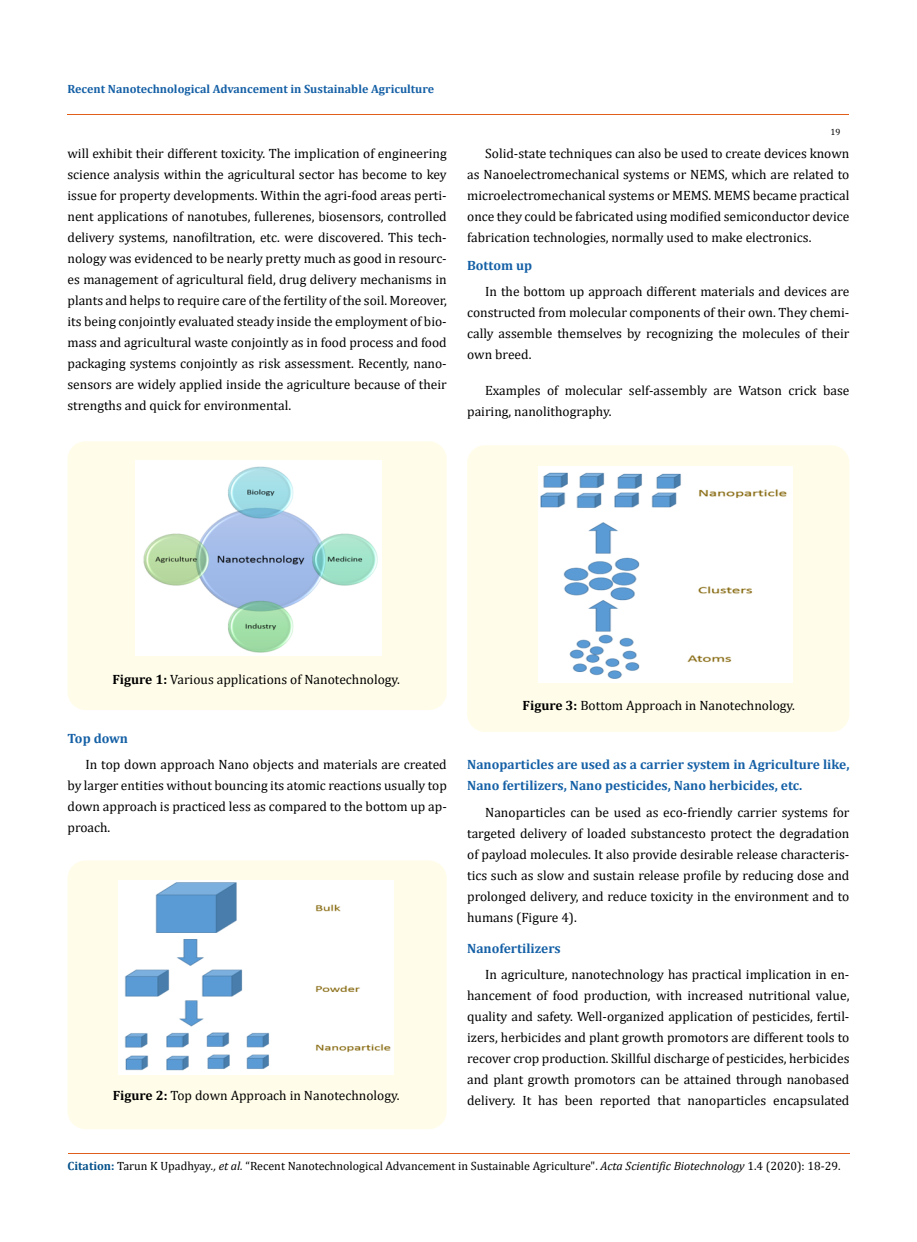
<style>
.page{position:relative;width:917px;height:1242px;background:#fff}
.page>*{position:absolute;margin:0;border:0;box-sizing:border-box;transform-origin:0 0}
.t1{font:13.5px/21px "Cambria";color:#000;text-align:justify}
.t2{font:700 13.5px/21px "Cambria";color:#1560a6}
.t3{font:12px "Cambria";color:#000}
.t4{font:700 12px "Cambria";color:#1560a6}
.t5{font:9px "Cambria";color:#000}
.s1{font-weight:700}
.s2{font-weight:700;color:#035089}
.s3{font-style:italic}
</style>
<div class="page">
<hr style="left:67px;top:114px;width:782px;height:1px;background:#e05d1a">
<div style="left:68px;top:441px;width:379px;height:269px;background:#fffde9;border-radius:18px"></div>
<img style="left:136px;top:460px;width:246px;height:196px">
<div style="left:68px;top:860px;width:379px;height:269px;background:#fffde9;border-radius:18px"></div>
<img style="left:119px;top:880px;width:274px;height:194px">
<div style="left:467px;top:445px;width:382px;height:287px;background:#fffde9;border-radius:18px"></div>
<img style="left:538px;top:467px;width:254px;height:216px">
<hr style="left:68px;top:1154px;width:781px;height:1px;background:#e05d1a">
<p class="t4" style="left:68px;top:80px;width:368px">Recent Nanotechnological Advancement in Sustainable Agriculture</p>
<p class="t1" style="left:67px;top:142px;width:381px">will exhibit their different toxicity. The implication of engineering science analysis within the agricultural sector has become to key issue for property developments. Within the agri-food areas perti&shy;nent applications of nanotubes, fullerenes, biosensors, controlled delivery systems, nanofiltration, etc. were discovered. This tech&shy;nology was evidenced to be nearly pretty much as good in resourc&shy;es management of agricultural field, drug delivery mechanisms in plants and helps to require care of the fertility of the soil. Moreover, its being conjointly evaluated steady inside the employment of bio&shy;mass and agricultural waste conjointly as in food process and food packaging systems conjointly as risk assessment. Recently, nano&shy;sensors are widely applied inside the agriculture because of their strengths and quick for environmental.</p>
<p class="t5" style="left:830px;top:127px;width:11px">19</p>
<p class="t1" style="left:467px;top:142px;width:384px;text-indent:18px">Solid-state techniques can also be used to create devices known as Nanoelectromechanical systems or NEMS, which are related to microelectromechanical systems or MEMS. MEMS became practical once they could be fabricated using modified semiconductor device fabrication technologies, normally used to make electronics.</p>
<p class="t2" style="left:467px;top:254px;width:66px">Bottom up</p>
<p class="t1" style="left:467px;top:281px;width:384px;text-indent:18px">In the bottom up approach different materials and devices are constructed from molecular components of their own. They chemi&shy;cally assemble themselves by recognizing the molecules of their own breed.</p>
<p class="t1" style="left:467px;top:380px;width:384px;text-indent:18px">Examples of molecular self-assembly are Watson crick base pairing, nanolithography.</p>
<p class="t1" style="left:112px;top:669px;width:289px"><span class="s1">Figure 1:</span> Various applications of Nanotechnology.</p>
<p class="t2" style="left:68px;top:727px;width:62px">Top down</p>
<p class="t1" style="left:68px;top:753px;width:381px;text-indent:18px">In top down approach Nano objects and materials are created by larger entities without bouncing its atomic reactions usually top down approach is practiced less as compared to the bottom up ap&shy;proach.</p>
<p class="t1" style="left:113px;top:1085px;width:288px"><span class="s1">Figure 2:</span> Top down Approach in Nanotechnology.</p>
<p class="t1" style="left:522px;top:694px;width:274px"><span class="s1">Figure 3:</span> Bottom Approach in Nanotechnology.</p>
<p class="t2" style="left:467px;top:753px;width:384px">Nanoparticles are used as a carrier system in Agriculture like,<br>Nano fertilizers, Nano pesticides, Nano herbicides, etc.</p>
<p class="t1" style="left:467px;top:802px;width:384px;text-indent:18px">Nanoparticles can be used as eco-friendly carrier systems for targeted delivery of loaded substancesto protect the degradation of payload molecules. It also provide desirable release characteris&shy;tics such as slow and sustain release profile by reducing dose and prolonged delivery, and reduce toxicity in the environment and to humans (Figure 4).</p>
<p class="t2" style="left:467px;top:937px;width:95px">Nanofertilizers</p>
<p class="t1" style="left:467px;top:963px;width:384px;text-indent:18px">In agriculture, nanotechnology has practical implication in en&shy;hancement of food production, with increased nutritional value, quality and safety. Well-organized application of pesticides, fertil&shy;izers, herbicides and plant growth promotors are different tools to recover crop production. Skillful discharge of pesticides, herbicides and plant growth promotors can be attained through nanobased delivery. It has been reported that nanoparticles encapsulated</p>
<p class="t3" style="left:68px;top:1159px;width:774px"><span class="s2">Citation:</span> Tarun K Upadhyay<span class="s3">., et al.</span> “Recent Nanotechnological Advancement in Sustainable Agriculture". <span class="s3">Acta Scientific Biotechnology</span> 1.4 (2020): 18-29.</p>
</div>
